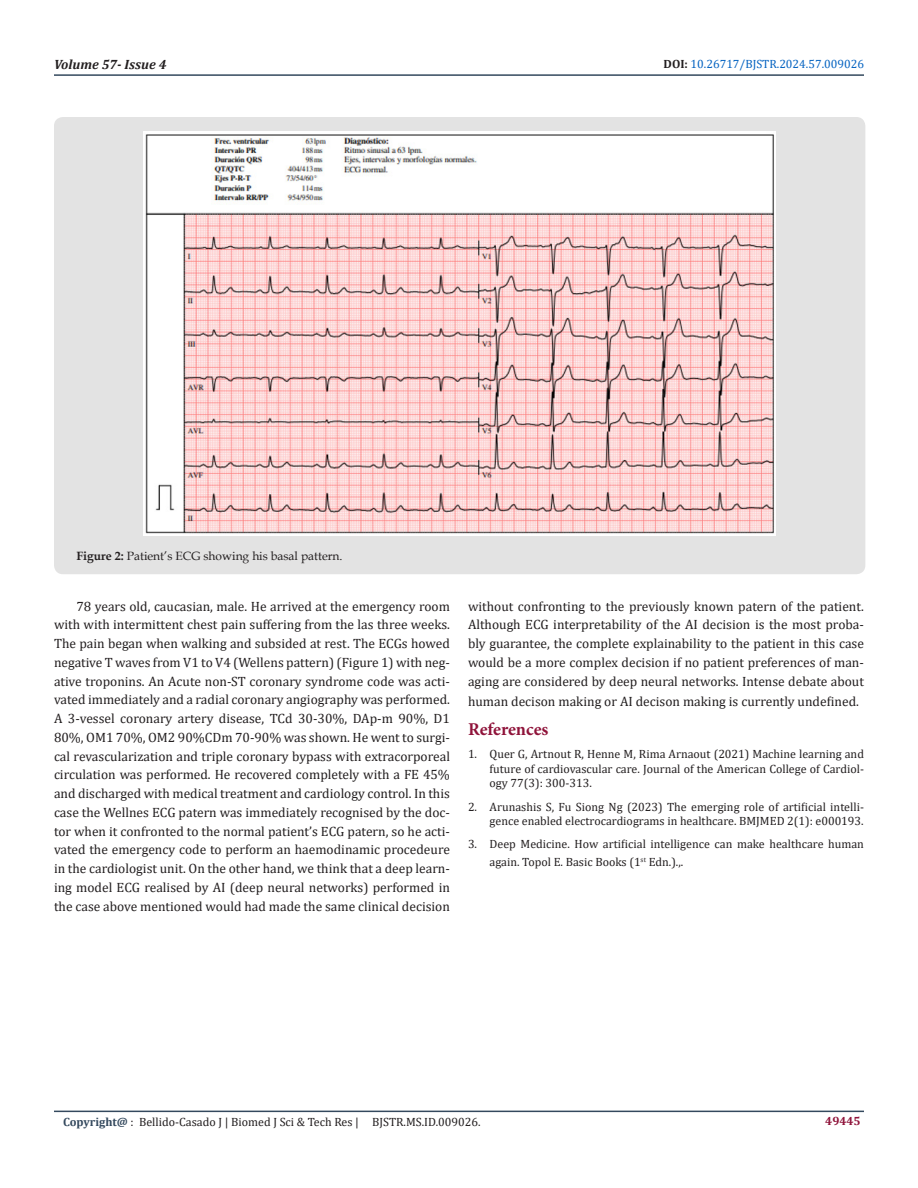
<style>
.page{position:relative;width:918px;height:1188px;background:#fff}
.page>*{position:absolute;margin:0;border:0;box-sizing:border-box;transform-origin:0 0}
.t1{font:700 18px "Minion Pro";letter-spacing:-.005em;color:#8f133a}
.t2{font:13.5px/18.8px "Cambria";color:#231f20;text-align:justify}
.t3{font:italic 700 13.5px "Cambria";color:#231f20}
.t4{font:12px/14.4px "Cambria";color:#231f20;text-align:justify}
.t5{font:12px "Book Antiqua";color:#231f20}
.t6{font:12px "Cambria";color:#0563c1}
.t7{font:700 12px "Cambria";color:#8f133a}
.s1{font-weight:700;color:#231f20}
.s2{font-weight:700}
.s3{font-weight:700;color:#34495e}
</style>
<div class="page">
<hr style="left:54px;top:1111px;width:810px;height:1px;background:#34495e">
<hr style="left:54px;top:74px;width:810px;height:2px;background:#34495e">
<div style="left:54px;top:117px;width:811px;height:457px;background:#e3e3e3;border-radius:9px"></div>
<img style="left:144px;top:132px;width:632px;height:403px">
<p class="t3" style="left:54px;top:55px;width:114px">Volume 57- Issue 4</p>
<p class="t6" style="left:664px;top:57px;width:202px"><span class="s1">DOI:</span> 10.26717/BJSTR.2024.57.009026</p>
<p class="t5" style="left:76px;top:547px;width:268px"><span class="s2">Figure 2:</span> Patient’s ECG showing his basal pattern.</p>
<p class="t2" style="left:54px;top:596px;width:398px;text-indent:22px">78 years old, caucasian, male. He arrived at the emergency room with with intermittent chest pain suffering from the las three weeks.<br>The pain began when walking and subsided at rest. The ECGs howed negative T waves from V1 to V4 (Wellens pattern) (Figure 1) with neg&shy;ative troponins. An Acute non-ST coronary syndrome code was acti&shy;vated immediately and a radial coronary angiography was performed.<br>A 3-vessel coronary artery disease, TCd 30-30%, DAp-m 90%, D1<br>80%, OM1 70%, OM2 90%CDm 70-90% was shown. He went to surgi&shy;cal revascularization and triple coronary bypass with extracorporeal circulation was performed. He recovered completely with a FE 45% and discharged with medical treatment and cardiology control. In this case the Wellnes ECG patern was immediately recognised by the doc&shy;tor when it confronted to the normal patient’s ECG patern, so he acti&shy;vated the emergency code to perform an haemodinamic procedeure in the cardiologist unit. On the other hand, we think that a deep learn&shy;ing model ECG realised by AI (deep neural networks) performed in the case above mentioned would had made the same clinical decision</p>
<p class="t2" style="left:468px;top:596px;width:397px">without confronting to the previously known patern of the patient.<br>Although ECG interpretability of the AI decision is the most proba&shy;bly guarantee, the complete explainability to the patient in this case would be a more complex decision if no patient preferences of man&shy;aging are considered by deep neural networks. Intense debate about</p>
<p class="t2" style="left:468px;top:692px;width:392px">human decison making or AI decison making is currently undefined.</p>
<p class="t1" style="left:468px;top:717px;width:82px">References</p>
<p class="t4" style="left:490px;top:747px;width:376px;text-indent:-22px">1. Quer G, Artnout R, Henne M, Rima Arnaout (2021) Machine learning and future of cardiovascular care. Journal of the American College of Cardiol&shy;ogy 77(3): 300-313.</p>
<p class="t4" style="left:468px;top:799px;width:397px;text-align:right">2. Arunashis S, Fu Siong Ng (2023) The emerging role of artificial intelli&shy;gence enabled electrocardiograms in healthcare. BMJMED 2(1): e000193.</p>
<p class="t4" style="left:490px;top:835px;width:376px;line-height:18px;text-indent:-22px">3. Deep Medicine. How artificial intelligence can make healthcare human again. Topol E. Basic Books (1<sup>st</sup> Edn.).,.</p>
<p class="t4" style="left:63px;top:1115px;width:419px"><span class="s3">Copyright@</span> : Bellido-Casado J | Biomed J Sci &amp; Tech Res | BJSTR.MS.ID.009026.</p>
<p class="t7" style="left:825px;top:1113px;width:37px">49445</p>
</div>
